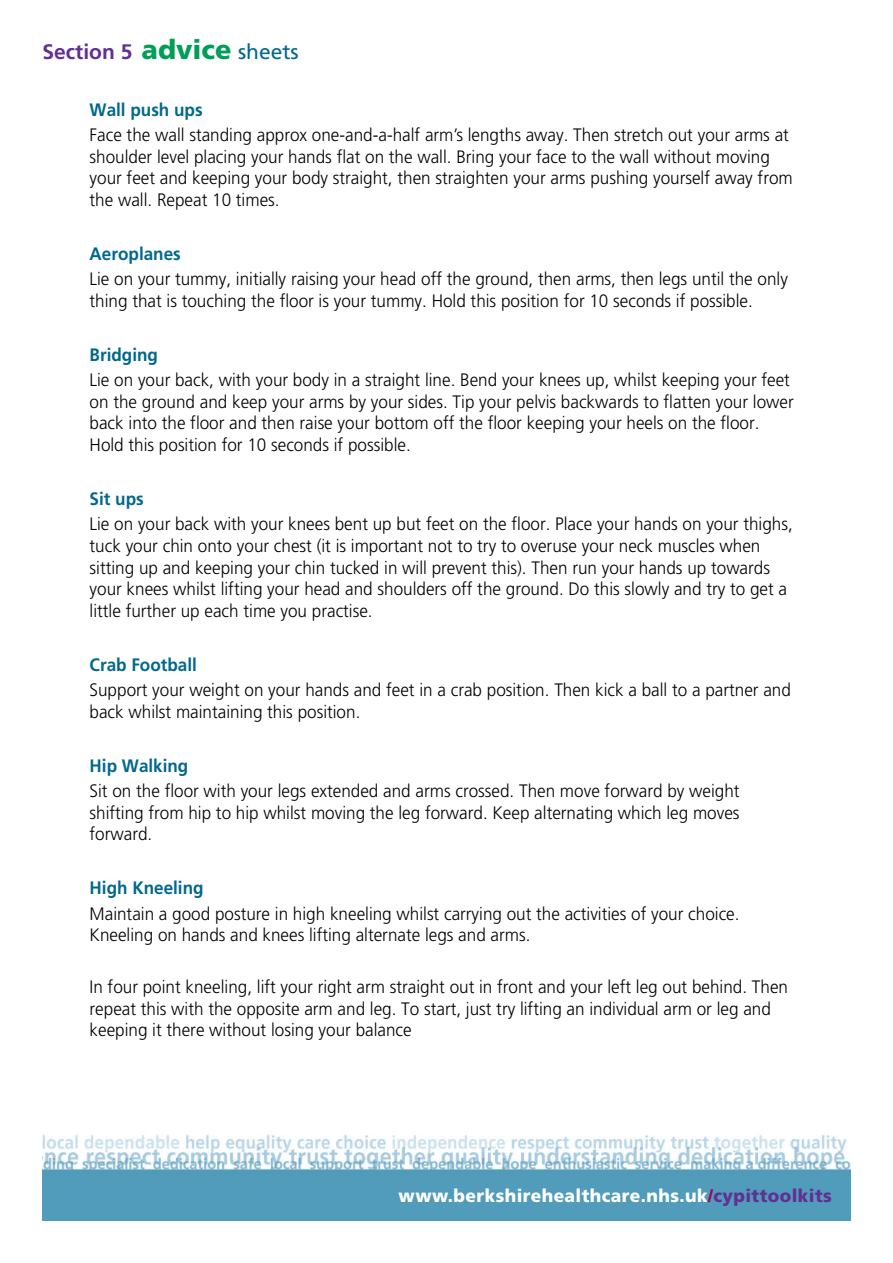
<style>
.page{position:relative;width:893px;height:1263px;background:#fff}
.page>*{position:absolute;margin:0;border:0;box-sizing:border-box;transform-origin:0 0}
.t1{font:700 21px "Frutiger";color:#622f92}
.t2{font:300 18px/21.6px "Frutiger LT";color:#000;scale:.95 1}
.t3{font:700 18px "Frutiger";color:#00688d;scale:.95 1}
.t4{font:900 18px "Frutiger LT";letter-spacing:.025em;color:#fff;scale:.96 1}
.s1{font-family:"Frutiger LT";font-weight:900;font-size:27px;color:#009e57}
.s2{font-family:"Frutiger LT";font-weight:400;color:#00688d}
.s3{color:#a0015c}
.s4{color:#622f92}
</style>
<div class="page">
<img style="left:43px;top:1134px;width:807px;height:87px">
<p class="t1" style="left:43px;top:39px;width:258px">Section 5 <span class="s1">advice</span> <span class="s2">sheets</span></p>
<p class="t3" style="left:90px;top:99px;width:120px">Wall push ups</p>
<p class="t2" style="left:90px;top:124px;width:742px">Face the wall standing approx one-and-a-half arm’s lengths away. Then stretch out your arms at shoulder level placing your hands flat on the wall. Bring your face to the wall without moving your feet and keeping your body straight, then straighten your arms pushing yourself away from the wall. Repeat 10 times.</p>
<p class="t3" style="left:90px;top:243px;width:98px">Aeroplanes</p>
<p class="t2" style="left:90px;top:268px;width:737px">Lie on your tummy, initially raising your head off the ground, then arms, then legs until the only thing that is touching the floor is your tummy. Hold this position for 10 seconds if possible.</p>
<p class="t3" style="left:90px;top:344px;width:73px">Bridging</p>
<p class="t2" style="left:90px;top:369px;width:743px">Lie on your back, with your body in a straight line. Bend your knees up, whilst keeping your feet on the ground and keep your arms by your sides. Tip your pelvis backwards to flatten your lower back into the floor and then raise your bottom off the floor keeping your heels on the floor.<br>Hold this position for 10 seconds if possible.</p>
<p class="t3" style="left:90px;top:488px;width:59px">Sit ups</p>
<p class="t2" style="left:90px;top:514px;width:742px">Lie on your back with your knees bent up but feet on the floor. Place your hands on your thighs, tuck your chin onto your chest (it is important not to try to overuse your neck muscles when sitting up and keeping your chin tucked in will prevent this). Then run your hands up towards your knees whilst lifting your head and shoulders off the ground. Do this slowly and try to get a little further up each time you practise.</p>
<p class="t3" style="left:90px;top:654px;width:115px">Crab Football</p>
<p class="t2" style="left:90px;top:679px;width:740px">Support your weight on your hands and feet in a crab position. Then kick a ball to a partner and back whilst maintaining this position.</p>
<p class="t3" style="left:90px;top:755px;width:106px">Hip Walking</p>
<p class="t2" style="left:90px;top:780px;width:686px;text-align:justify">Sit on the floor with your legs extended and arms crossed. Then move forward by weight shifting from hip to hip whilst moving the leg forward. Keep alternating which leg moves forward.</p>
<p class="t3" style="left:90px;top:877px;width:122px">High Kneeling</p>
<p class="t2" style="left:90px;top:903px;width:686px">Maintain a good posture in high kneeling whilst carrying out the activities of your choice.<br>Kneeling on hands and knees lifting alternate legs and arms.</p>
<p class="t2" style="left:90px;top:976px;width:737px">In four point kneeling, lift your right arm straight out in front and your left leg out behind. Then repeat this with the opposite arm and leg. To start, just try lifting an individual arm or leg and keeping it there without losing your balance</p>
<p class="t4" style="left:399px;top:1184px;width:453px">www.berkshirehealthcare.nhs.uk<span class="s3">/</span><span class="s4">cypittoolkits</span></p>
</div>
